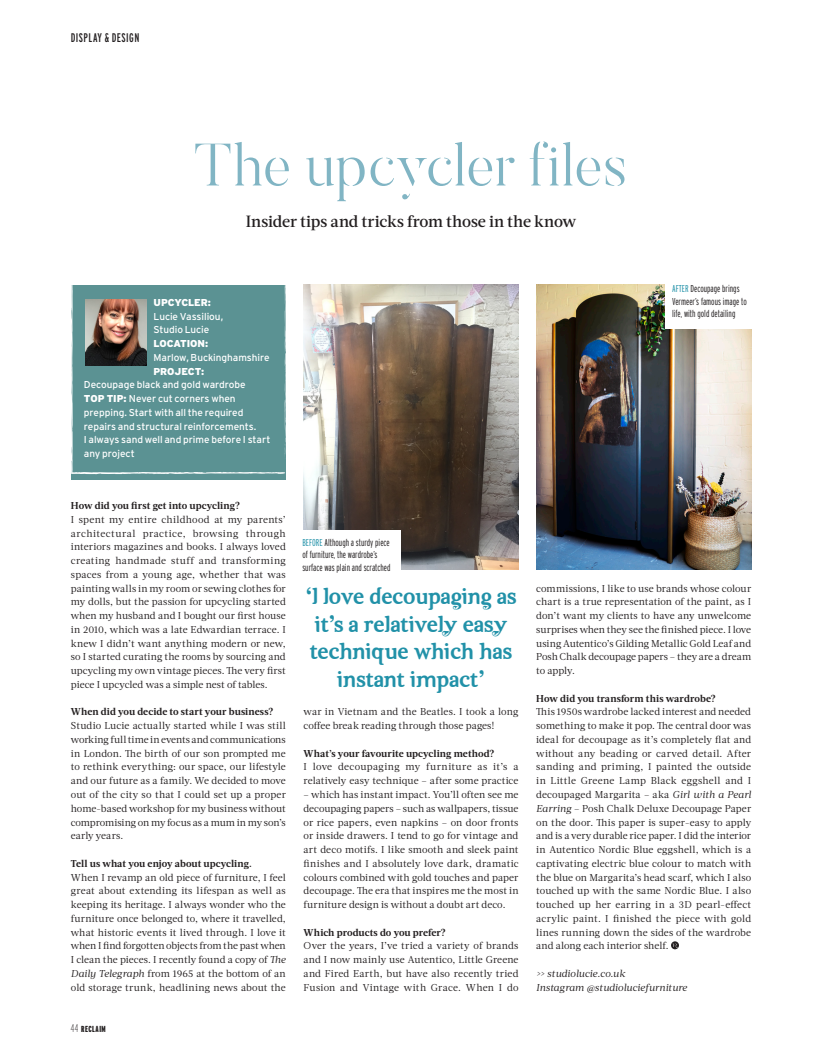
<style>
.page{position:relative;width:815px;height:1053px;background:#fff}
.page>*{position:absolute;margin:0;border:0;box-sizing:border-box;transform-origin:0 0}
._4__Caption{font:300 59.38px "Butler Stencil";letter-spacing:.01em;color:#81b5c4}
._7__Quote_style__but{font:23.75px/27.5px "Dutch&Harley";letter-spacing:.015em;color:#2191a8;text-align:center}
._2__Standfirst{font:500 16.25px "Acta";letter-spacing:-.005em;color:#231f20}
.t1{font:extra-condensed 12.5px "Interstate";letter-spacing:.03em;color:#231f20}
._1__Body_Copy_Justif{font:10px/13.8px "Acta";letter-spacing:.005em;color:#231f20;text-align:justify}
._6__Boxout{font:10px/13.8px "Interstate";letter-spacing:-.005em;color:#fff}
._1__Body_Copy_Justif-2{font:700 10px "Acta";color:#231f20}
.t2{font:300 extra-condensed 10px/12.5px "Interstate";color:#231f20}
._1__Body_Copy_Justif-3{font:italic 10px "Acta";color:#231f20}
.t3{font:900 extra-condensed 8.75px "Interstate";letter-spacing:.055em;color:#231f20}
.s1{font-weight:900}
.s2{color:#2191a8}
.s3{font-style:italic}
.s4{font-family:"Interstate Extra Light Comp";font-weight:400;font-stretch:normal;font-size:11.25px}
.s5{font-family:"Acta";font-weight:900}
</style>
<div class="page">
<div style="left:71px;top:285px;width:215px;height:194px;background:#5b9293"></div>
<svg style="left:71px;top:285px;width:215px;height:189px"></svg>
<img style="left:304px;top:285px;width:215px;height:284px">
<img style="left:536px;top:285px;width:215px;height:284px">
<div style="left:665px;top:277px;width:92px;height:52px;background:#fff"></div>
<svg style="left:671px;top:941px;width:8px;height:8px"></svg>
<svg style="left:672px;top:943px;width:6px;height:5px"></svg>
<div style="left:295px;top:530px;width:106px;height:48px;background:#fff"></div>
<p class="t1" style="left:71px;top:30px;width:70px">DISPLAY &amp; DESIGN</p>
<p class="_4__Caption" style="left:194px;top:127px;width:435px">The upcycler files</p>
<p class="_2__Standfirst" style="left:246px;top:212px;width:332px">Insider tips and tricks from those in the know</p>
<p class="_6__Boxout" style="left:154px;top:295px;width:71px"><span class="s1">UPCYCLER:<br></span>Lucie Vassiliou,<br>Studio Lucie</p>
<p class="_6__Boxout" style="left:154px;top:336px;width:118px"><span class="s1">LOCATION:<br></span>Marlow, Buckinghamshire</p>
<p class="_6__Boxout" style="left:84px;top:364px;width:163px;text-indent:70px"><span class="s1">PROJECT:<br></span>Decoupage black and gold wardrobe</p>
<p class="_6__Boxout" style="left:84px;top:391px;width:188px"><span class="s1">TOP TIP:</span> Never cut corners when prepping. Start with all the required repairs and structural reinforcements.<br>I always sand well and prime before I start any project</p>
<p class="t2" style="left:672px;top:282px;width:76px"><span class="s2">AFTER</span> Decoupage brings<br>Vermeer’s famous image to life, with gold detailing</p>
<p class="_1__Body_Copy_Justif-2" style="left:71px;top:499px;width:171px">How did you first get into upcycling?</p>
<p class="_1__Body_Copy_Justif" style="left:71px;top:512px;width:217px">I spent my entire childhood at my parents’ architectural practice, browsing through interiors magazines and books. I always loved creating handmade stuff and transforming spaces from a young age, whether that was painting walls in my room or sewing clothes for my dolls, but the passion for upcycling started when my husband and I bought our first house in 2010, which was a late Edwardian terrace. I knew I didn’t want anything modern or new, so I started curating the rooms by sourcing and upcycling my own vintage pieces. The very first piece I upcycled was a simple nest of tables.</p>
<p class="_1__Body_Copy_Justif-2" style="left:71px;top:706px;width:204px">When did you decide to start your business?</p>
<p class="_1__Body_Copy_Justif" style="left:71px;top:719px;width:217px">Studio Lucie actually started while I was still working full time in events and communications in London. The birth of our son prompted me to rethink everything: our space, our lifestyle and our future as a family. We decided to move out of the city so that I could set up a proper home-based workshop for my business without compromising on my focus as a mum in my son’s early years.</p>
<p class="_1__Body_Copy_Justif-2" style="left:71px;top:857px;width:183px">Tell us what you enjoy about upcycling.</p>
<p class="_1__Body_Copy_Justif" style="left:71px;top:870px;width:216px">When I revamp an old piece of furniture, I feel great about extending its lifespan as well as keeping its heritage. I always wonder who the furniture once belonged to, where it travelled, what historic events it lived through. I love it when I find forgotten objects from the past when I clean the pieces. I recently found a copy of <span class="s3">The Daily Telegraph</span> from 1965 at the bottom of an old storage trunk, headlining news about the</p>
<p class="t3" style="left:71px;top:1023px;width:36px"><span class="s4">44</span> RECLAIM</p>
<p class="t2" style="left:302px;top:536px;width:90px"><span class="s2">BEFORE</span> Although a sturdy piece of furniture, the wardrobe’s surface was plain and scratched</p>
<p class="_7__Quote_style__but" style="left:306px;top:583px;width:212px"><span class="s5">‘</span>l love decoupaging as it<span class="s5">’</span>s a relatively easy technique which has instant impact<span class="s5">’</span></p>
<p class="_1__Body_Copy_Justif" style="left:304px;top:705px;width:216px">war in Vietnam and the Beatles. I took a long coffee break reading through those pages!</p>
<p class="_1__Body_Copy_Justif-2" style="left:304px;top:747px;width:193px">What’s your favourite upcycling method?</p>
<p class="_1__Body_Copy_Justif" style="left:304px;top:760px;width:216px">I love decoupaging my furniture as it’s a relatively easy technique – after some practice</p>
<p class="_1__Body_Copy_Justif" style="left:304px;top:787px;width:217px">– which has instant impact. You’ll often see me decoupaging papers – such as wallpapers, tissue or rice papers, even napkins – on door fronts or inside drawers. I tend to go for vintage and art deco motifs. I like smooth and sleek paint finishes and I absolutely love dark, dramatic colours combined with gold touches and paper decoupage. The era that inspires me the most in furniture design is without a doubt art deco.</p>
<p class="_1__Body_Copy_Justif-2" style="left:304px;top:926px;width:144px">Which products do you prefer?</p>
<p class="_1__Body_Copy_Justif" style="left:304px;top:939px;width:217px">Over the years, I’ve tried a variety of brands and I now mainly use Autentico, Little Greene and Fired Earth, but have also recently tried Fusion and Vintage with Grace. When I do</p>
<p class="_1__Body_Copy_Justif" style="left:536px;top:581px;width:216px">commissions, I like to use brands whose colour chart is a true representation of the paint, as I don’t want my clients to have any unwelcome surprises when they see the finished piece. I love using Autentico’s Gilding Metallic Gold Leaf and Posh Chalk decoupage papers – they are a dream to apply.</p>
<p class="_1__Body_Copy_Justif-2" style="left:536px;top:692px;width:181px">How did you transform this wardrobe?</p>
<p class="_1__Body_Copy_Justif" style="left:536px;top:705px;width:217px">This 1950s wardrobe lacked interest and needed something to make it pop. The central door was ideal for decoupage as it’s completely flat and without any beading or carved detail. After sanding and priming, I painted the outside in Little Greene Lamp Black eggshell and I decoupaged Margarita – aka <span class="s3">Girl with a Pearl Earring</span> – Posh Chalk Deluxe Decoupage Paper on the door. This paper is super-easy to apply and is a very durable rice paper. I did the interior in Autentico Nordic Blue eggshell, which is a captivating electric blue colour to match with the blue on Margarita’s head scarf, which I also touched up with the same Nordic Blue. I also touched up her earring in a 3D pearl-effect acrylic paint. I finished the piece with gold lines running down the sides of the wardrobe and along each interior shelf.</p>
<p class="_1__Body_Copy_Justif-3" style="left:536px;top:967px;width:90px">&gt;&gt; studiolucie.co.uk</p>
<p class="_1__Body_Copy_Justif-3" style="left:536px;top:981px;width:153px">Instagram @studioluciefurniture</p>
</div>
